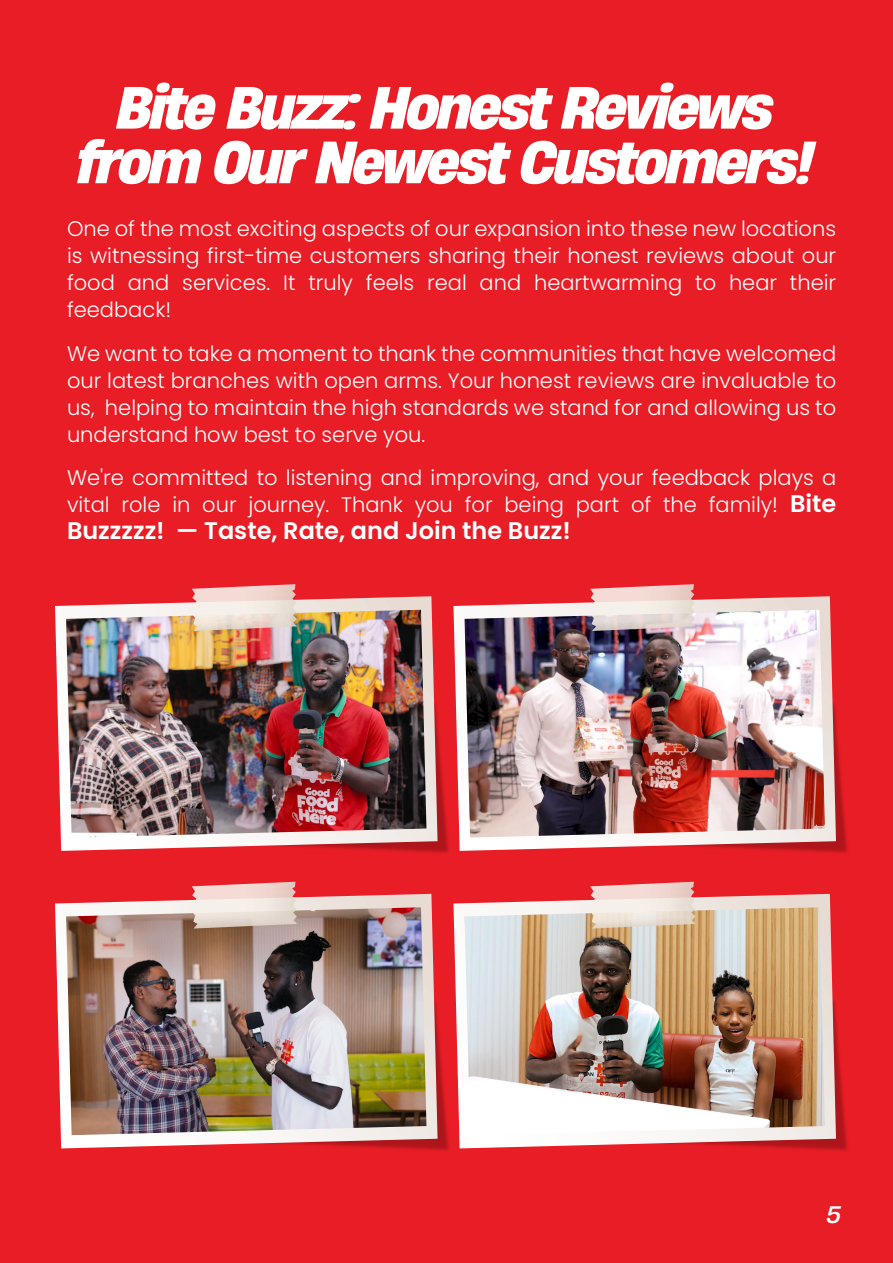
<style>
.page{position:relative;width:893px;height:1263px;background:#e91d25}
.page>*{position:absolute;margin:0;border:0;box-sizing:border-box;transform-origin:0 0}
.t1{font:italic 700 55.95px/54.6px "Heading Now 66";letter-spacing:-.05em;color:#fff;text-align:center}
.t2{font:600 24px "Poppins";color:#fff}
.t3{font:italic 22.5px "Heading Now 74";color:#fff}
.t4{font:300 21px/27px "Poppins";color:#fff;text-align:justify}
.s1{font-weight:600;font-size:24px}
</style>
<div class="page">
<img style="left:291px;top:727px;width:158px;height:167px">
<svg style="left:55px;top:596px;width:383px;height:255px"></svg>
<img style="left:689px;top:718px;width:159px;height:176px">
<svg style="left:453px;top:596px;width:383px;height:255px"></svg>
<img style="left:386px;top:1024px;width:89px;height:127px">
<svg style="left:55px;top:894px;width:383px;height:254px"></svg>
<img style="left:784px;top:1016px;width:64px;height:135px">
<svg style="left:453px;top:894px;width:383px;height:254px"></svg>
<img style="left:66px;top:610px;width:360px;height:228px">
<svg style="left:192px;top:584px;width:105px;height:47px;background:#ebcdc5"></svg>
<img style="left:465px;top:610px;width:360px;height:228px">
<svg style="left:590px;top:584px;width:106px;height:47px;background:#e6cac7"></svg>
<img style="left:66px;top:907px;width:360px;height:228px">
<svg style="left:192px;top:882px;width:105px;height:46px;background:#e8cec7"></svg>
<img style="left:465px;top:907px;width:360px;height:228px">
<svg style="left:590px;top:882px;width:106px;height:46px;background:#ecd1c8"></svg>
<h1 class="t1" style="left:77px;top:79px;width:739px">Bite Buzz: Honest Reviews from Our Newest Customers!</h1>
<p class="t4" style="left:67px;top:216px;width:771px">One of the most exciting aspects of our expansion into these new locations is witnessing first-time customers sharing their honest reviews about our food and services. It truly feels real and heartwarming to hear their feedback!</p>
<p class="t4" style="left:67px;top:340px;width:771px">We want to take a moment to thank the communities that have welcomed our latest branches with open arms. Your honest reviews are invaluable to us, helping to maintain the high standards we stand for and allowing us to understand how best to serve you.</p>
<p class="t4" style="left:67px;top:465px;width:771px">We're committed to listening and improving, and your feedback plays a vital role in our journey. Thank you for being part of the family! <span class="s1">Bite</span></p>
<p class="t2" style="left:67px;top:517px;width:505px">Buzzzzz! — Taste, Rate, and Join the Buzz!</p>
<p class="t3" style="left:827px;top:1198px;width:16px">5</p>
</div>
